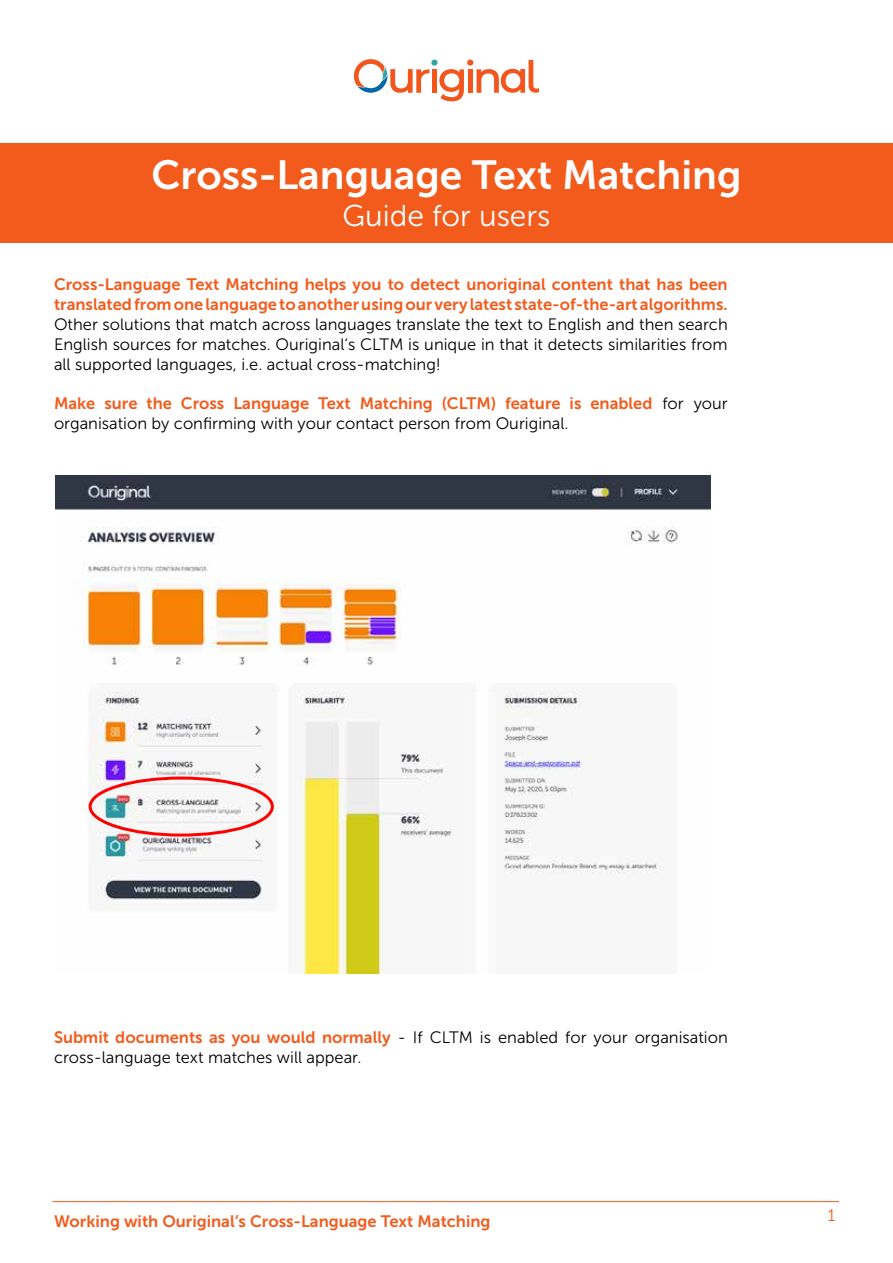
<style>
.page{position:relative;width:893px;height:1263px;background:#fff}
.page>*{position:absolute;margin:0;border:0;box-sizing:border-box;transform-origin:0 0}
.t1{font:40.5px "Museo Sans 700";color:#fff}
.t2{font:30px "Museo Sans 300";color:#fff}
.t3{font:16.5px/19.8px "Museo Sans 300";color:#000;text-align:justify}
.t4{font:16.5px/19.8px "Museo Sans 700";color:#f35b1c}
.t5{font:16.5px "Museo Sans 300";color:#f35b1c}
.s1{font-family:"Museo Sans 300";color:#000}
.s2{font-family:"Museo Sans 700";color:#f35b1c}
</style>
<div class="page">
<hr style="left:52px;top:1201px;width:787px;height:1px;background:#f35b1c">
<div style="left:0;top:143px;width:893px;height:99px;background:#f35b1c"></div>
<svg style="left:354px;top:59px;width:185px;height:42px"></svg>
<img style="left:55px;top:476px;width:656px;height:497px">
<div style="left:89px;top:776px;width:185px;height:60px;border:3px solid #f00;border-radius:50%"></div>
<h1 class="t1" style="left:151px;top:152px;width:591px">Cross-Language Text Matching</h1>
<h2 class="t2" style="left:342px;top:200px;width:210px">Guide for users</h2>
<p class="t4" style="left:54px;top:275px;width:675px">Cross-Language Text Matching helps you to detect unoriginal content that has been translated from one language to another using our very latest state-of-the-art algorithms.</p>
<p class="t3" style="left:54px;top:315px;width:675px">Other solutions that match across languages translate the text to English and then search English sources for matches. Ouriginal‘s CLTM is unique in that it detects similarities from all supported languages, i.e. actual cross-matching!</p>
<p class="t4" style="left:54px;top:394px;width:675px">Make sure the Cross Language Text Matching (CLTM) feature is enabled <span class="s1">for your</span></p>
<p class="t3" style="left:54px;top:414px;width:516px">organisation by confirming with your contact person from Ouriginal.</p>
<p class="t3" style="left:54px;top:1027px;width:675px"><span class="s2">Submit documents as you would normally</span> - If CLTM is enabled for your organisation cross-language text matches will appear.</p>
<p class="t4" style="left:54px;top:1211px;width:438px">Working with Ouriginal‘s Cross-Language Text Matching</p>
<p class="t5" style="left:828px;top:1207px;width:9px">1</p>
</div>
